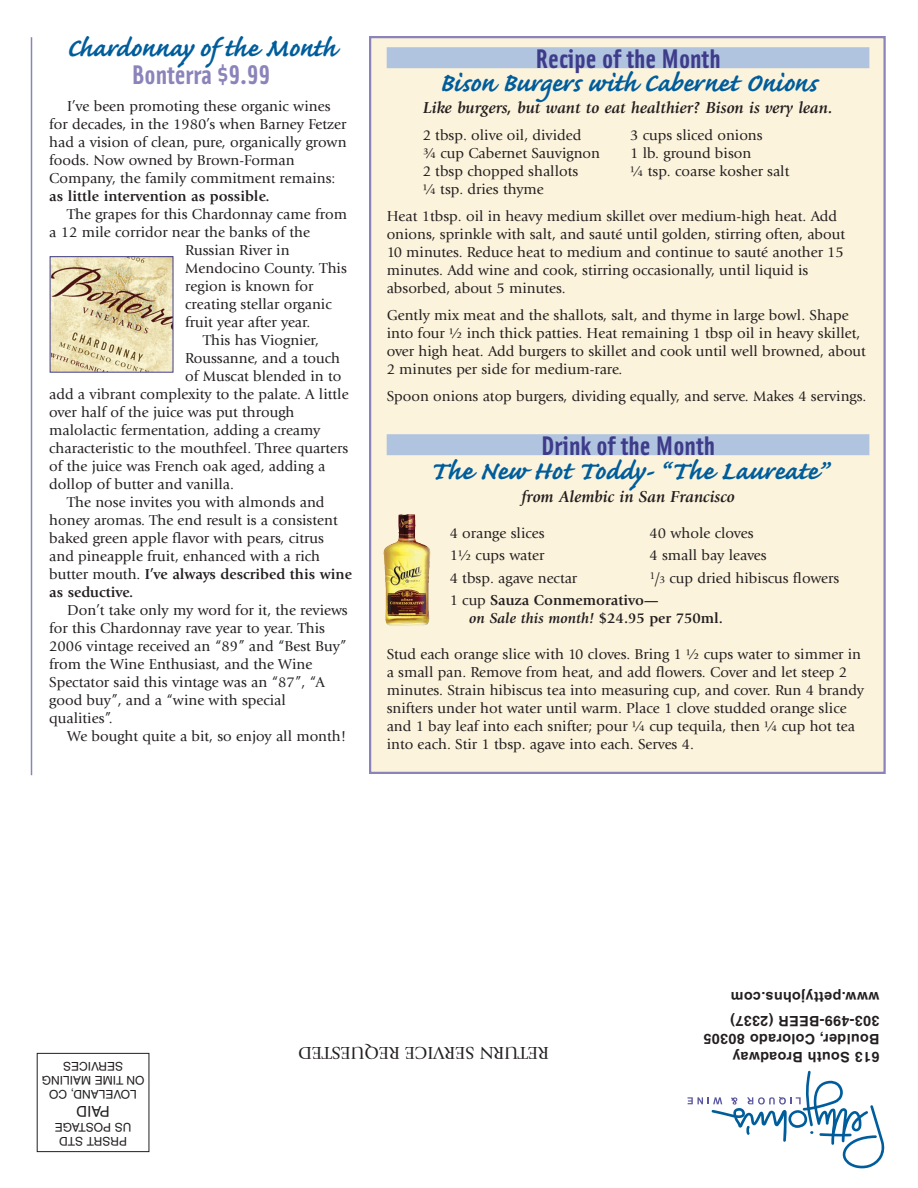
<style>
.page{position:relative;width:918px;height:1188px;background:#fff}
.page>*{position:absolute;margin:0;border:0;box-sizing:border-box;transform-origin:0 0}
.t1{font:700 33px "Caflisch Script";color:#005d9c}
.t2{font:27px "Solex Bold Lining";color:#3e3c8a}
.t3{font:27px "Solex Bold Lining";color:#8b84ba}
.t4{font:18px "Giovanni";color:#231f20}
.t5{font:italic 700 16.5px "Giovanni";color:#231f20}
.t6{font:15px/18px "Giovanni";color:#231f20}
.t7{font:700 15px "Giovanni";color:#231f20}
.t8{font:italic 700 15px "Giovanni";color:#231f20}
.t9{font:15px "Helvetica";color:#231f20}
.t10{font:700 14.25px/18px "Helvetica";color:#231f20}
.t11{font:12px/14.4px "Helvetica";color:#231f20;text-align:center}
.s1{font-weight:400}
.s2{font-size:10.5px}
.s3{font-weight:700}
.s4{font-style:normal}
</style>
<div class="page">
<div style="left:371px;top:38px;width:512px;height:734px;background:#fcf3dc"></div>
<div style="left:37px;top:1053px;width:112px;height:99px;border:1px solid #231f20"></div>
<svg style="left:688px;top:1071px;width:196px;height:98px"></svg>
<div style="left:750px;top:1128px;width:28px;height:44px;background:#fff"></div>
<div style="left:387px;top:47px;width:482px;height:21px;background:#b1c4df"></div>
<div style="left:387px;top:434px;width:482px;height:21px;background:#b1c4df"></div>
<hr style="left:31px;top:37px;width:1px;height:738px;background:#8b84ba">
<img style="left:52px;top:258px;width:119px;height:112px">
<img style="left:383px;top:514px;width:48px;height:112px">
<h1 class="t1" style="left:66px;top:31px;width:271px">Chardonnay of the Month</h1>
<h2 class="t3" style="left:132px;top:57px;width:140px">Bonterra $9.99</h2>
<p class="t6" style="left:49px;top:98px;width:299px;text-indent:18px">I’ve been promoting these organic wines for decades, in the 1980’s when Barney Fetzer had a vision of clean, pure, organically grown foods. Now owned by Brown-Forman Company, the family commitment remains:</p>
<p class="t7" style="left:49px;top:188px;width:222px">as little intervention as possible.</p>
<p class="t6" style="left:67px;top:206px;width:281px">The grapes for this Chardonnay came from</p>
<p class="t6" style="left:49px;top:224px;width:262px">a 12 mile corridor near the banks of the</p>
<p class="t6" style="left:185px;top:242px;width:106px">Russian River in</p>
<p class="t6" style="left:185px;top:260px;width:163px">Mendocino County. This</p>
<p class="t6" style="left:185px;top:278px;width:130px">region is known for</p>
<p class="t6" style="left:185px;top:296px;width:148px">creating stellar organic</p>
<p class="t6" style="left:185px;top:314px;width:127px">fruit year after year.</p>
<p class="t6" style="left:203px;top:332px;width:117px">This has Viognier,</p>
<p class="t6" style="left:185px;top:350px;width:156px">Roussanne, and a touch</p>
<p class="t6" style="left:185px;top:368px;width:158px">of Muscat blended in to</p>
<p class="t6" style="left:49px;top:386px;width:301px">add a vibrant complexity to the palate. A little</p>
<p class="t6" style="left:49px;top:404px;width:247px">over half of the juice was put through</p>
<p class="t6" style="left:49px;top:422px;width:273px">malolactic fermentation, adding a creamy</p>
<p class="t6" style="left:49px;top:440px;width:301px">characteristic to the mouthfeel. Three quarters</p>
<p class="t6" style="left:49px;top:458px;width:278px">of the juice was French oak aged, adding a</p>
<p class="t6" style="left:49px;top:476px;width:186px">dollop of butter and vanilla.</p>
<p class="t6" style="left:67px;top:494px;width:259px">The nose invites you with almonds and</p>
<p class="t6" style="left:49px;top:512px;width:290px">honey aromas. The end result is a consistent</p>
<p class="t6" style="left:49px;top:530px;width:276px">baked green apple flavor with pears, citrus</p>
<p class="t6" style="left:49px;top:548px;width:272px">and pineapple fruit, enhanced with a rich</p>
<p class="t7" style="left:49px;top:566px;width:304px"><span class="s1">butter mouth.</span> I’ve always described this wine</p>
<p class="t7" style="left:49px;top:584px;width:86px">as seductive.</p>
<p class="t6" style="left:49px;top:602px;width:300px;text-indent:18px">Don’t take only my word for it, the reviews for this Chardonnay rave year to year. This 2006 vintage received an “89” and “Best Buy” from the Wine Enthusiast, and the Wine Spectator said this vintage was an “87”, “A good buy”, and a “wine with special qualities”.</p>
<p class="t6" style="left:67px;top:728px;width:281px">We bought quite a bit, so enjoy all month!</p>
<h2 class="t2" style="left:535px;top:41px;width:187px">Recipe of the Month</h2>
<h1 class="t1" style="left:439px;top:66px;width:379px">Bison Burgers with Cabernet Onions</h1>
<p class="t5" style="left:423px;top:99px;width:411px">Like burgers, but want to eat healthier? Bison is very lean.</p>
<p class="t6" style="left:423px;top:126px;width:160px">2 tbsp. olive oil, divided</p>
<p class="t6" style="left:630px;top:126px;width:134px">3 cups sliced onions</p>
<p class="t6" style="left:423px;top:144px;width:179px">¾ cup Cabernet Sauvignon</p>
<p class="t6" style="left:630px;top:144px;width:123px">1 lb. ground bison</p>
<p class="t6" style="left:423px;top:162px;width:157px">2 tbsp chopped shallots</p>
<p class="t6" style="left:630px;top:162px;width:161px">¼ tsp. coarse kosher salt</p>
<p class="t6" style="left:387px;top:176px;width:452px;line-height:27px;text-indent:36px">¼ tsp. dries thyme<br>Heat 1tbsp. oil in heavy medium skillet over medium-high heat. Add</p>
<p class="t6" style="left:387px;top:225px;width:460px">onions, sprinkle with salt, and sauté until golden, stirring often, about 10 minutes. Reduce heat to medium and continue to sauté another 15 minutes. Add wine and cook, stirring occasionally, until liquid is absorbed, about 5 minutes.</p>
<p class="t6" style="left:387px;top:306px;width:481px">Gently mix meat and the shallots, salt, and thyme in large bowl. Shape into four ½ inch thick patties. Heat remaining 1 tbsp oil in heavy skillet, over high heat. Add burgers to skillet and cook until well browned, about 2 minutes per side for medium-rare.</p>
<p class="t6" style="left:387px;top:387px;width:481px">Spoon onions atop burgers, dividing equally, and serve. Makes 4 servings.</p>
<h2 class="t2" style="left:541px;top:428px;width:175px">Drink of the Month</h2>
<h1 class="t1" style="left:429px;top:454px;width:399px">The New Hot Toddy- “The Laureate”</h1>
<p class="t5" style="left:521px;top:487px;width:215px">from Alembic in San Francisco</p>
<p class="t6" style="left:450px;top:524px;width:96px">4 orange slices</p>
<p class="t6" style="left:650px;top:524px;width:106px">40 whole cloves</p>
<p class="t6" style="left:450px;top:546px;width:96px">1½ cups water</p>
<p class="t6" style="left:650px;top:546px;width:119px">4 small bay leaves</p>
<p class="t6" style="left:450px;top:569px;width:129px">4 tbsp. agave nectar</p>
<p class="t6" style="left:450px;top:567px;width:391px;line-height:22.5px;text-indent:200px"><sup>1</sup>/<span class="s2">3</span> cup dried hibiscus flowers<br>1 cup <span class="s3">Sauza Conmemorativo—</span></p>
<p class="t8" style="left:469px;top:610px;width:255px">on Sale this month! <span class="s4">$24.95 per 750ml.</span></p>
<p class="t6" style="left:387px;top:645px;width:479px">Stud each orange slice with 10 cloves. Bring 1 ½ cups water to simmer in a small pan. Remove from heat, and add flowers. Cover and let steep 2 minutes. Strain hibiscus tea into measuring cup, and cover. Run 4 brandy snifters under hot water until warm. Place 1 clove studded orange slice and 1 bay leaf into each snifter; pour ¼ cup tequila, then ¼ cup hot tea into each. Stir 1 tbsp. agave into each. Serves 4.</p>
<p class="t10" style="left:880px;top:1006px;width:150px;rotate:-180deg">w w w p. ojyt te h n oc.s m</p>
<p class="t11" style="left:144px;top:1102px;width:104px;rotate:-180deg">LOVELAND, CO<br>ON TIME MAILING<br>SERVICES</p>
<p class="t9" style="left:110px;top:1120px;width:35px;rotate:-180deg">AP DI</p>
<p class="t11" style="left:131px;top:1149px;width:78px;rotate:-180deg">PRSRT STD<br>US POSTAGE</p>
<p class="t4" style="left:549px;top:1063px;width:252px;rotate:-180deg">RETURN SERVICE REQUESTED</p>
<p class="t10" style="left:880px;top:1066px;width:177px;rotate:-180deg">316 S o u ht B or da w ya<br>B o u d l C, r e o o l da r o 50308<br>B- 994 - 303 E E R ) 7332 (</p>
</div>
